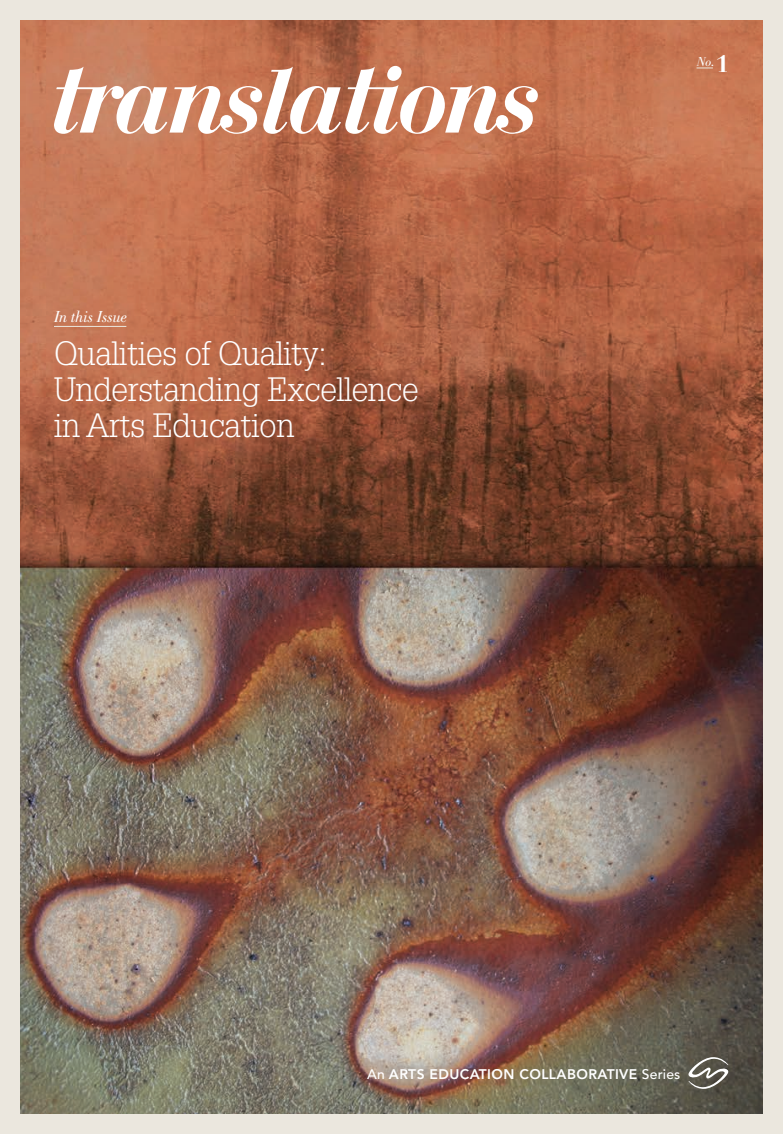
<style>
.page{position:relative;width:783px;height:1134px;background:#ebe7de}
.page>*{position:absolute;margin:0;border:0;box-sizing:border-box;transform-origin:0 0}
.t1{font:300 33px/36px "Glypha";letter-spacing:-.01em;color:#fff}
.t2{font:italic 16.5px "Bodoni Std";letter-spacing:-.015em;color:#fff}
.t3{font:800 13.8px "Avenir";letter-spacing:.03em;color:#fff}
.t4{font:italic 13.5px "Bodoni Std";color:#fff}
.s1{font-family:"Bauer Bodoni";font-weight:700;font-style:normal;font-size:24px}
.s2{font-weight:500}
</style>
<div class="page">
<img style="left:20px;top:20px;width:743px;height:1094px">
<svg style="left:688px;top:1057px;width:41px;height:32px"></svg>
<svg style="left:54px;top:67px;width:484px;height:67px;background:#d8a691"></svg>
<div style="left:387px;top:66px;width:15px;height:15px;background:#fff;border-radius:6px"></div>
<hr style="left:54px;top:326px;width:72px;height:1px;background:#ebe7de">
<svg style="left:697px;top:68px;width:16px;height:1px"></svg>
<p class="t2" style="left:54px;top:310px;width:75px">In this Issue</p>
<p class="t1" style="left:54px;top:338px;width:366px">Qualities of Quality:<br>Understanding Excellence in Arts Education</p>
<p class="t4" style="left:697px;top:56px;width:34px">No.<span class="s1">1</span></p>
<p class="t3" style="left:367px;top:1069px;width:315px"><span class="s2">An</span> ARTS EDUCATION COLLABORATIVE <span class="s2">Series</span></p>
</div>
